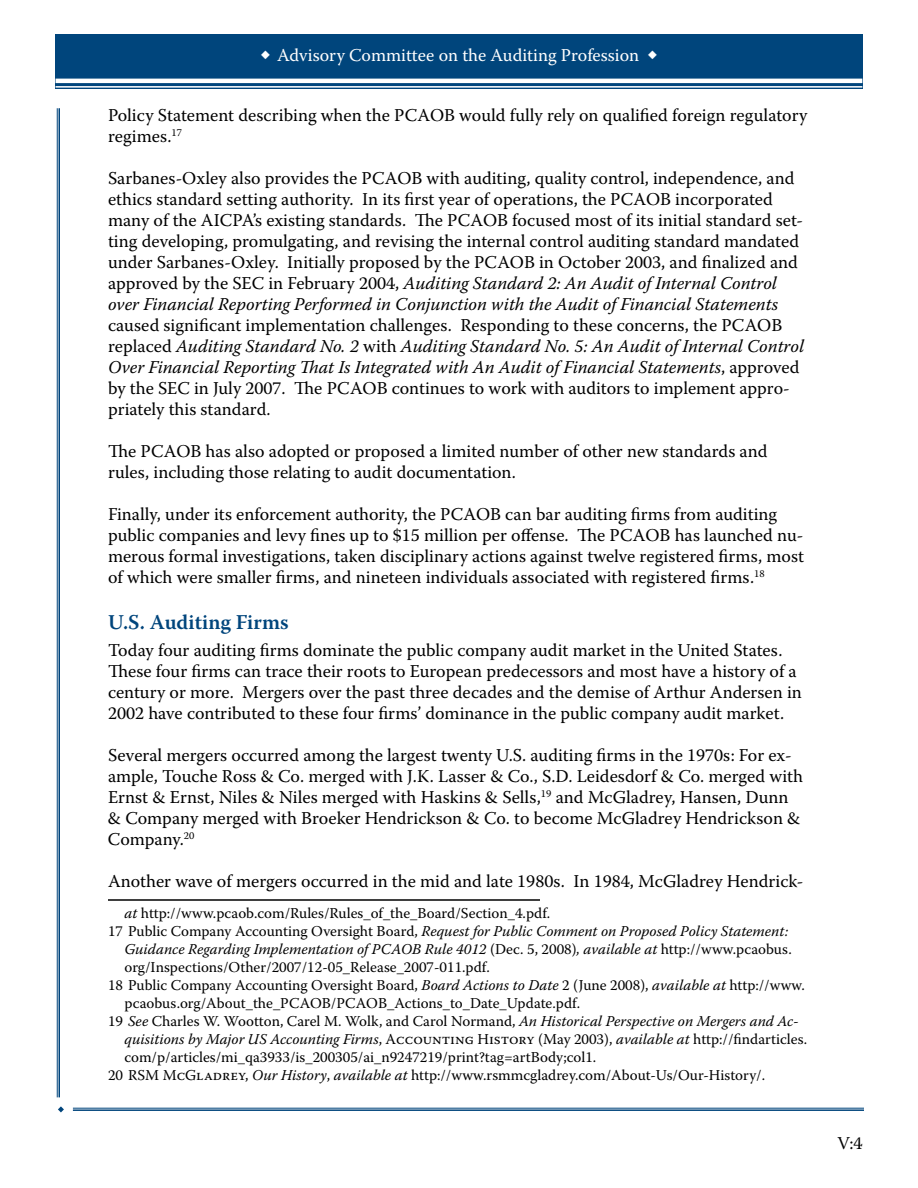
<style>
.page{position:relative;width:918px;height:1188px;background:#fff}
.page>*{position:absolute;margin:0;border:0;box-sizing:border-box;transform-origin:0 0}
.t1{font:600 21px "Warnock Pro";color:#00457c}
.t2{font:18px/21px "Warnock Pro";color:#000}
.t3{font:18px "Warnock Pro";letter-spacing:-.005em;color:#fff}
.t4{font:15px "Warnock Pro";color:#000}
.t5{font:italic 15px "Warnock Pro";color:#000}
.s1{font-style:italic}
.s2{font-style:normal}
</style>
<div class="page">
<div style="left:55px;top:34px;width:807px;height:55px;background:#00457c"></div>
<hr style="left:56px;top:79px;width:806px;height:4px;background:#fff">
<hr style="left:56px;top:86px;width:806px;height:2px;background:#fff">
<hr style="left:58px;top:108px;width:2px;height:989px;background:#00457c">
<hr style="left:57px;top:108px;width:1px;height:989px;background:#00457c">
<svg style="left:58px;top:1106px;width:6px;height:6px"></svg>
<hr style="left:73px;top:1108px;width:791px;height:1px;background:#00457c">
<hr style="left:73px;top:1109px;width:791px;height:2px;background:#00457c">
<hr style="left:108px;top:899px;width:432px;height:2px;background:#000">
<p class="t3" style="left:261px;top:44px;width:398px">◆ Advisory Committee on the Auditing Profession ◆</p>
<p class="t2" style="left:108px;top:105px;width:701px">Policy Statement describing when the PCAOB would fully rely on qualified foreign regulatory regimes.<sup>17</sup></p>
<p class="t2" style="left:108px;top:168px;width:697px">Sarbanes-Oxley also provides the PCAOB with auditing, quality control, independence, and ethics standard setting authority. In its first year of operations, the PCAOB incorporated many of the AICPA’s existing standards. The PCAOB focused most of its initial standard set&shy;ting developing, promulgating, and revising the internal control auditing standard mandated under Sarbanes-Oxley. Initially proposed by the PCAOB in October 2003, and finalized and approved by the SEC in February 2004, <span class="s1">Auditing Standard 2: An Audit of Internal Control over Financial Reporting Performed in Conjunction with the Audit of Financial Statements</span></p>
<p class="t2" style="left:108px;top:315px;width:698px">caused significant implementation challenges. Responding to these concerns, the PCAOB replaced <span class="s1">Auditing Standard No. 2</span> with <span class="s1">Auditing Standard No. 5: An Audit of Internal Control Over Financial Reporting That Is Integrated with An Audit of Financial Statements</span>, approved by the SEC in July 2007. The PCAOB continues to work with auditors to implement appro&shy;priately this standard.</p>
<p class="t2" style="left:108px;top:441px;width:661px">The PCAOB has also adopted or proposed a limited number of other new standards and rules, including those relating to audit documentation.</p>
<p class="t2" style="left:108px;top:504px;width:698px">Finally, under its enforcement authority, the PCAOB can bar auditing firms from auditing public companies and levy fines up to $15 million per offense. The PCAOB has launched nu&shy;merous formal investigations, taken disciplinary actions against twelve registered firms, most of which were smaller firms, and nineteen individuals associated with registered firms.<sup>18</sup></p>
<p class="t1" style="left:108px;top:610px;width:182px">U.S. Auditing Firms</p>
<p class="t2" style="left:108px;top:639px;width:695px">Today four auditing firms dominate the public company audit market in the United States.<br>These four firms can trace their roots to European predecessors and most have a history of a century or more. Mergers over the past three decades and the demise of Arthur Andersen in 2002 have contributed to these four firms’ dominance in the public company audit market.</p>
<p class="t2" style="left:108px;top:744px;width:697px">Several mergers occurred among the largest twenty U.S. auditing firms in the 1970s: For ex&shy;ample, Touche Ross &amp; Co. merged with J.K. Lasser &amp; Co., S.D. Leidesdorf &amp; Co. merged with Ernst &amp; Ernst, Niles &amp; Niles merged with Haskins &amp; Sells,<sup>19</sup> and McGladrey, Hansen, Dunn &amp; Company merged with Broeker Hendrickson &amp; Co. to become McGladrey Hendrickson &amp; Company.<sup>20</sup></p>
<p class="t2" style="left:108px;top:870px;width:697px">Another wave of mergers occurred in the mid and late 1980s. In 1984, McGladrey Hendrick-</p>
<p class="t4" style="left:124px;top:904px;width:427px"><span class="s1">at</span> http://www.pcaob.com/Rules/Rules_of_the_Board/Section_4.pdf.</p>
<p class="t5" style="left:108px;top:922px;width:682px"><span class="s2">17 Public Company Accounting Oversight Board,</span> Request for Public Comment on Proposed Policy Statement:</p>
<p class="t5" style="left:124px;top:940px;width:669px">Guidance Regarding Implementation of PCAOB Rule 4012 <span class="s2">(Dec. 5, 2008)</span>, available at <span class="s2">http://www.pcaobus.</span></p>
<p class="t4" style="left:124px;top:958px;width:367px">org/Inspections/Other/2007/12-05_Release_2007-011.pdf.</p>
<p class="t4" style="left:108px;top:976px;width:698px">18 Public Company Accounting Oversight Board, <span class="s1">Board Actions to Date</span> 2 (June 2008), <span class="s1">available at</span> http://www.</p>
<p class="t4" style="left:124px;top:994px;width:457px">pcaobus.org/About_the_PCAOB/PCAOB_Actions_to_Date_Update.pdf.</p>
<p class="t4" style="left:108px;top:1012px;width:692px">19 <span class="s1">See</span> Charles W. Wootton, Carel M. Wolk, and Carol Normand, <span class="s1">An Historical Perspective on Mergers and Ac-</span></p>
<p class="t4" style="left:124px;top:1030px;width:684px"><span class="s1">quisitions by Major US Accounting Firms</span>, Accounting History (May 2003), <span class="s1">available at</span> http://findarticles.</p>
<p class="t4" style="left:124px;top:1048px;width:473px">com/p/articles/mi_qa3933/is_200305/ai_n9247219/print?tag=artBody;col1.</p>
<p class="t4" style="left:108px;top:1066px;width:659px">20 RSM McGladrey, <span class="s1">Our History</span>, <span class="s1">available at</span> http://www.rsmmcgladrey.com/About-Us/Our-History/.</p>
<p class="t2" style="left:837px;top:1133px;width:27px">V:4</p>
</div>
